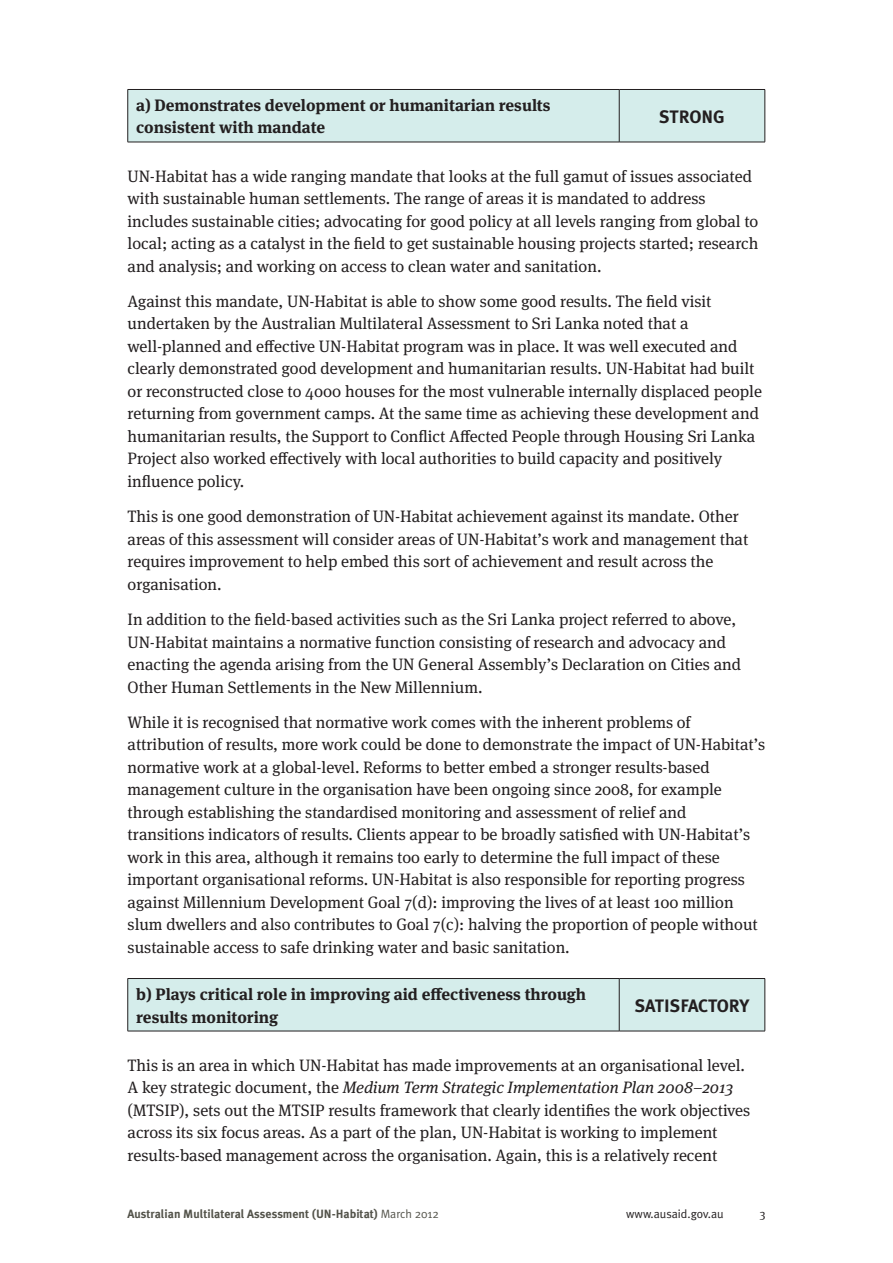
<style>
.page{position:relative;width:893px;height:1263px;background:#fff}
.page>*{position:absolute;margin:0;border:0;box-sizing:border-box;transform-origin:0 0}
._08bbbb_RIGHT_COLUMN{font:700 18px "Meta Plus";color:#231f20}
._04__BODY_TEXT{font:16.5px/22.5px "Meta Serif OT";color:#231f20}
._04__BODY_TEXT-2{font:700 16.5px/22.5px "Meta Serif OT";color:#231f20}
.t1{font:700 12px "Meta Plus";color:#53534a}
.t2{font:12px "Meta Plus Normal";color:#231f20}
.t3{font:12px "Meta Serif OT";color:#231f20}
.s1{font-style:italic}
.s2{font-family:"Meta Plus Normal";font-weight:400}
</style>
<div class="page">
<div style="left:128px;top:90px;width:637px;height:52px;background:#d5edeb"></div>
<hr style="left:128px;top:89px;width:491px;height:1px;background:#231f20">
<hr style="left:127px;top:90px;width:1px;height:52px;background:#231f20">
<hr style="left:619px;top:89px;width:146px;height:1px;background:#231f20">
<hr style="left:619px;top:90px;width:1px;height:52px;background:#231f20">
<hr style="left:765px;top:90px;width:1px;height:52px;background:#231f20">
<hr style="left:128px;top:142px;width:491px;height:1px;background:#231f20">
<hr style="left:619px;top:142px;width:146px;height:1px;background:#231f20">
<div style="left:128px;top:979px;width:637px;height:52px;background:#d5edeb"></div>
<hr style="left:128px;top:978px;width:491px;height:1px;background:#231f20">
<hr style="left:619px;top:978px;width:146px;height:1px;background:#231f20">
<hr style="left:619px;top:979px;width:1px;height:52px;background:#231f20">
<hr style="left:128px;top:1031px;width:491px;height:1px;background:#231f20">
<hr style="left:619px;top:1031px;width:146px;height:1px;background:#231f20">
<hr style="left:127px;top:979px;width:1px;height:52px;background:#231f20">
<hr style="left:765px;top:979px;width:1px;height:52px;background:#231f20">
<p class="_04__BODY_TEXT-2" style="left:136px;top:94px;width:416px">a) Demonstrates development or humanitarian results consistent with mandate</p>
<p class="_08bbbb_RIGHT_COLUMN" style="left:659px;top:106px;width:67px">STRONG</p>
<p class="_04__BODY_TEXT" style="left:128px;top:165px;width:632px">UN-Habitat has a wide ranging mandate that looks at the full gamut of issues associated with sustainable human settlements. The range of areas it is mandated to address includes sustainable cities; advocating for good policy at all levels ranging from global to local; acting as a catalyst in the field to get sustainable housing projects started; research and analysis; and working on access to clean water and sanitation.</p>
<p class="_04__BODY_TEXT" style="left:128px;top:290px;width:636px">Against this mandate, UN-Habitat is able to show some good results. The field visit undertaken by the Australian Multilateral Assessment to Sri Lanka noted that a well-planned and effective UN-Habitat program was in place. It was well executed and clearly demonstrated good development and humanitarian results. UN-Habitat had built or reconstructed close to 4000 houses for the most vulnerable internally displaced people returning from government camps. At the same time as achieving these development and humanitarian results, the Support to Conflict Affected People through Housing Sri Lanka Project also worked effectively with local authorities to build capacity and positively influence policy.</p>
<p class="_04__BODY_TEXT" style="left:128px;top:506px;width:622px">This is one good demonstration of UN-Habitat achievement against its mandate. Other areas of this assessment will consider areas of UN-Habitat’s work and management that requires improvement to help embed this sort of achievement and result across the organisation.</p>
<p class="_04__BODY_TEXT" style="left:128px;top:608px;width:615px">In addition to the field-based activities such as the Sri Lanka project referred to above, UN-Habitat maintains a normative function consisting of research and advocacy and enacting the agenda arising from the UN General Assembly’s Declaration on Cities and Other Human Settlements in the New Millennium.</p>
<p class="_04__BODY_TEXT" style="left:128px;top:711px;width:639px">While it is recognised that normative work comes with the inherent problems of attribution of results, more work could be done to demonstrate the impact of UN-Habitat’s normative work at a global-level. Reforms to better embed a stronger results-based management culture in the organisation have been ongoing since 2008, for example through establishing the standardised monitoring and assessment of relief and transitions indicators of results. Clients appear to be broadly satisfied with UN-Habitat’s work in this area, although it remains too early to determine the full impact of these important organisational reforms. UN-Habitat is also responsible for reporting progress against Millennium Development Goal 7(d): improving the lives of at least 100 million slum dwellers and also contributes to Goal 7(c): halving the proportion of people without sustainable access to safe drinking water and basic sanitation.</p>
<p class="_04__BODY_TEXT-2" style="left:136px;top:983px;width:451px">b) Plays critical role in improving aid effectiveness through results monitoring</p>
<p class="_08bbbb_RIGHT_COLUMN" style="left:635px;top:995px;width:116px">SATISFACTORY</p>
<p class="_04__BODY_TEXT" style="left:128px;top:1054px;width:624px">This is an area in which UN-Habitat has made improvements at an organisational level.<br>A key strategic document, the <span class="s1">Medium Term Strategic Implementation Plan 2008–2013 </span>(MTSIP), sets out the MTSIP results framework that clearly identifies the work objectives across its six focus areas. As a part of the plan, UN-Habitat is working to implement results-based management across the organisation. Again, this is a relatively recent</p>
<p class="t1" style="left:128px;top:1207px;width:313px">Australian Multilateral Assessment (UN-Habitat) <span class="s2">March 2012</span></p>
<p class="t2" style="left:626px;top:1207px;width:99px">www.ausaid.gov.au</p>
<p class="t3" style="left:760px;top:1207px;width:7px">3</p>
</div>
